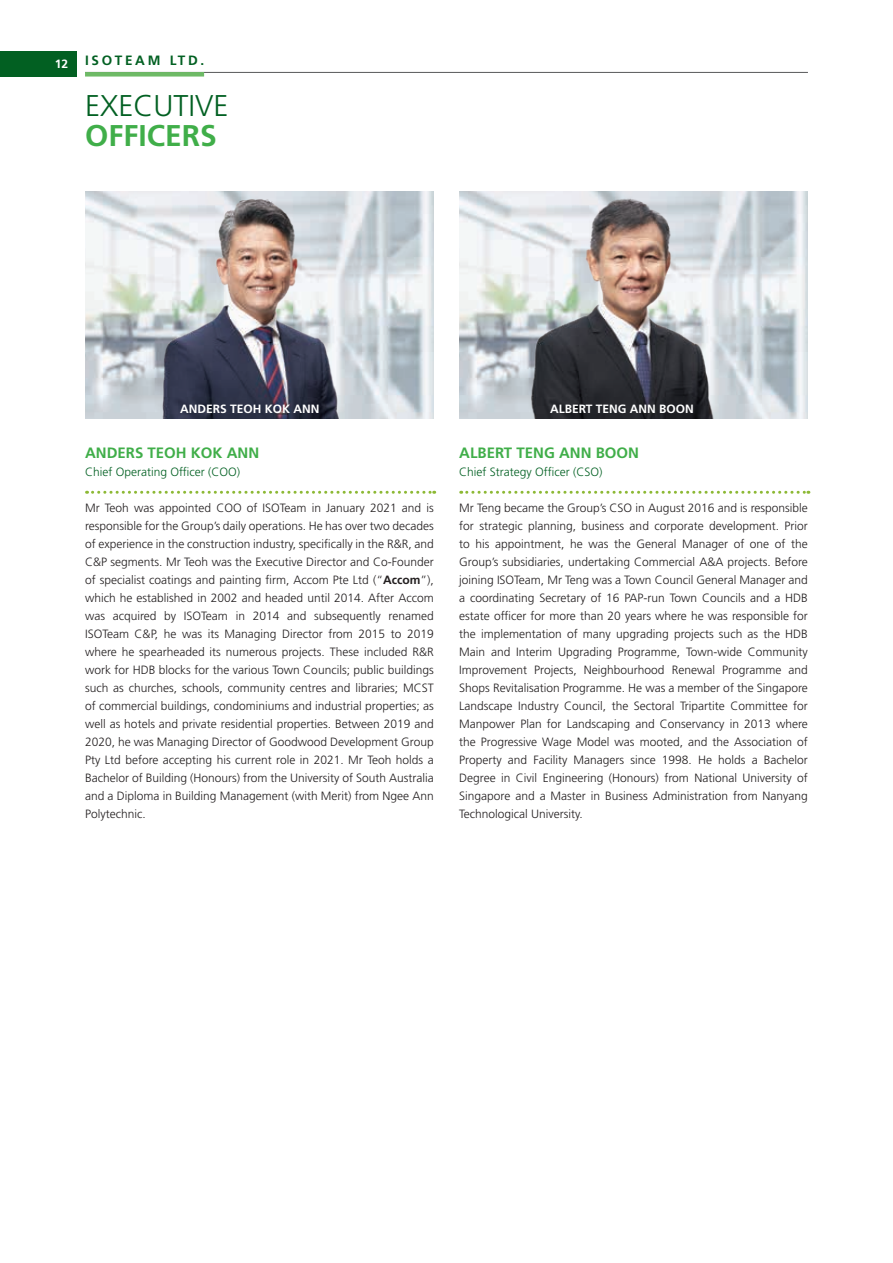
<style>
.page{position:relative;width:893px;height:1263px;background:#fff}
.page>*{position:absolute;margin:0;border:0;box-sizing:border-box;transform-origin:0 0}
.t1{font:300 30px "Frutiger LT Std";color:#026022}
.t2{font:700 30px "Frutiger LT Std";color:#40ae49}
.t3{font:700 15px "Frutiger LT Std";color:#40ae49}
.t4{font:700 13.5px "Frutiger LT Std";letter-spacing:.2em;color:#026022}
.t5{font:300 12px/18px "Frutiger LT Std";color:#231f20;text-align:justify}
.t6{font:300 12px "Frutiger LT Std";color:#026022}
.t7{font:700 12px "Frutiger LT Std";color:#fff}
.s1{font-weight:700}
</style>
<div class="page">
<img style="left:418px;top:191px;width:16px;height:228px">
<img style="left:459px;top:191px;width:349px;height:228px">
<svg style="left:87px;top:491px;width:348px;height:3px"></svg>
<img style="left:85px;top:191px;width:333px;height:228px">
<svg style="left:461px;top:491px;width:348px;height:3px"></svg>
<img style="left:503px;top:191px;width:252px;height:228px">
<div style="left:0;top:51px;width:77px;height:26px;background:#026022"></div>
<hr style="left:85px;top:72px;width:723px;height:1px;background:#57585a">
<div style="left:85px;top:72px;width:119px;height:5px;background:#6eba66"></div>
<p class="t7" style="left:55px;top:57px;width:15px">12</p>
<p class="t4" style="left:85px;top:53px;width:121px">ISOTEAM LTD.</p>
<h1 class="t1" style="left:85px;top:89px;width:145px">EXECUTIVE</h1>
<h1 class="t2" style="left:85px;top:118px;width:133px">OFFICERS</h1>
<p class="t7" style="left:180px;top:401px;width:141px">ANDERS TEOH KOK ANN</p>
<p class="t3" style="left:85px;top:444px;width:176px">ANDERS TEOH KOK ANN</p>
<p class="t6" style="left:85px;top:465px;width:157px">Chief Operating Officer (COO)</p>
<p class="t5" style="left:85px;top:499px;width:350px">Mr Teoh was appointed COO of ISOTeam in January 2021 and is responsible for the Group’s daily operations. He has over two decades of experience in the construction industry, specifically in the R&amp;R, and C&amp;P segments. Mr Teoh was the Executive Director and Co-Founder of specialist coatings and painting firm, Accom Pte Ltd (“<span class="s1">Accom</span>”), which he established in 2002 and headed until 2014. After Accom was acquired by ISOTeam in 2014 and subsequently renamed ISOTeam C&amp;P, he was its Managing Director from 2015 to 2019 where he spearheaded its numerous projects. These included R&amp;R work for HDB blocks for the various Town Councils; public buildings such as churches, schools, community centres and libraries; MCST of commercial buildings, condominiums and industrial properties; as well as hotels and private residential properties. Between 2019 and 2020, he was Managing Director of Goodwood Development Group Pty Ltd before accepting his current role in 2021. Mr Teoh holds a Bachelor of Building (Honours) from the University of South Australia and a Diploma in Building Management (with Merit) from Ngee Ann Polytechnic.</p>
<p class="t7" style="left:550px;top:401px;width:145px">ALBERT TENG ANN BOON</p>
<p class="t3" style="left:459px;top:444px;width:181px">ALBERT TENG ANN BOON</p>
<p class="t6" style="left:459px;top:465px;width:145px">Chief Strategy Officer (CSO)</p>
<p class="t5" style="left:459px;top:499px;width:350px">Mr Teng became the Group’s CSO in August 2016 and is responsible for strategic planning, business and corporate development. Prior to his appointment, he was the General Manager of one of the Group’s subsidiaries, undertaking Commercial A&amp;A projects. Before joining ISOTeam, Mr Teng was a Town Council General Manager and a coordinating Secretary of 16 PAP-run Town Councils and a HDB estate officer for more than 20 years where he was responsible for the implementation of many upgrading projects such as the HDB Main and Interim Upgrading Programme, Town-wide Community Improvement Projects, Neighbourhood Renewal Programme and Shops Revitalisation Programme. He was a member of the Singapore Landscape Industry Council, the Sectoral Tripartite Committee for Manpower Plan for Landscaping and Conservancy in 2013 where the Progressive Wage Model was mooted, and the Association of Property and Facility Managers since 1998. He holds a Bachelor Degree in Civil Engineering (Honours) from National University of Singapore and a Master in Business Administration from Nanyang Technological University.</p>
</div>
